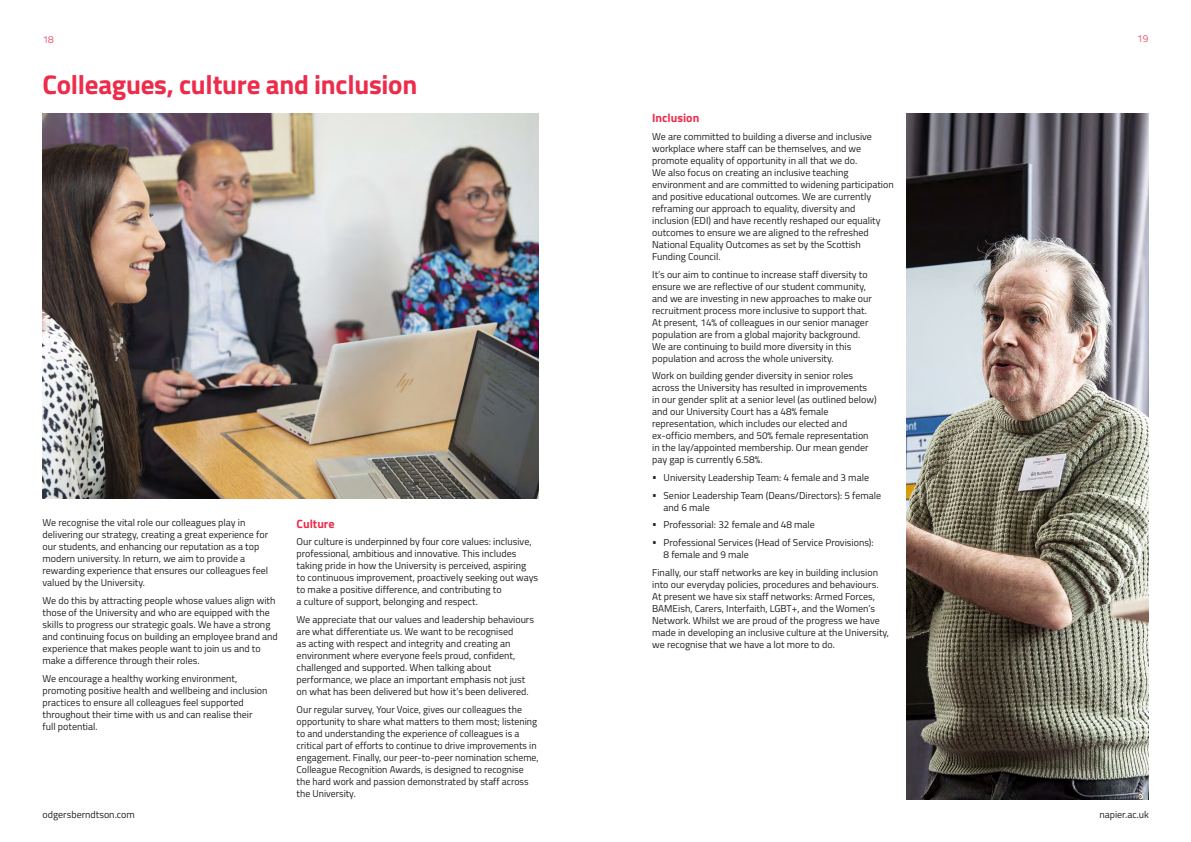
<style>
.page{position:relative;width:1191px;height:842px;background:#fff}
.page>*{position:absolute;margin:0;border:0;box-sizing:border-box;transform-origin:0 0}
.t1{font:700 27px "Titillium";letter-spacing:-.01em;color:#ed2c4b}
.t2{font:700 12px "Titillium";color:#ed2c4b}
.t3{font:10px/12px "Titillium";color:#231f20}
.t4{font:300 10px "Titillium";color:#ed2c4b}
</style>
<div class="page">
<img style="left:43px;top:113px;width:496px;height:386px">
<img style="left:906px;top:113px;width:242px;height:686px">
<p class="t4" style="left:43px;top:32px;width:13px">18</p>
<p class="t4" style="left:1137px;top:31px;width:13px">19</p>
<p class="t1" style="left:43px;top:64px;width:376px">Colleagues, culture and inclusion</p>
<p class="t3" style="left:43px;top:516px;width:227px">We recognise the vital role our colleagues play in delivering our strategy, creating a great experience for our students, and enhancing our reputation as a top modern university. In return, we aim to provide a rewarding experience that ensures our colleagues feel valued by the University.</p>
<p class="t3" style="left:43px;top:594px;width:237px">We do this by attracting people whose values align with those of the University and who are equipped with the skills to progress our strategic goals. We have a strong and continuing focus on building an employee brand and experience that makes people want to join us and to make a difference through their roles.</p>
<p class="t3" style="left:43px;top:672px;width:227px">We encourage a healthy working environment, promoting positive health and wellbeing and inclusion practices to ensure all colleagues feel supported throughout their time with us and can realise their full potential.</p>
<p class="t2" style="left:297px;top:514px;width:39px">Culture</p>
<p class="t3" style="left:297px;top:535px;width:243px">Our culture is underpinned by four core values: inclusive, professional, ambitious and innovative. This includes taking pride in how the University is perceived, aspiring<br>to continuous improvement, proactively seeking out ways to make a positive difference, and contributing to<br>a culture of support, belonging and respect.</p>
<p class="t3" style="left:297px;top:613px;width:239px">We appreciate that our values and leadership behaviours are what differentiate us. We want to be recognised<br>as acting with respect and integrity and creating an environment where everyone feels proud, confident, challenged and supported. When talking about performance, we place an important emphasis not just on what has been delivered but how it’s been delivered.</p>
<p class="t3" style="left:297px;top:703px;width:244px">Our regular survey, Your Voice, gives our colleagues the opportunity to share what matters to them most; listening to and understanding the experience of colleagues is a critical part of efforts to continue to drive improvements in engagement. Finally, our peer-to-peer nomination scheme, Colleague Recognition Awards, is designed to recognise the hard work and passion demonstrated by staff across the University.</p>
<p class="t2" style="left:652px;top:109px;width:49px">Inclusion</p>
<p class="t3" style="left:652px;top:130px;width:243px">We are committed to building a diverse and inclusive workplace where staff can be themselves, and we promote equality of opportunity in all that we do.<br>We also focus on creating an inclusive teaching environment and are committed to widening participation and positive educational outcomes. We are currently reframing our approach to equality, diversity and inclusion (EDI) and have recently reshaped our equality outcomes to ensure we are aligned to the refreshed National Equality Outcomes as set by the Scottish Funding Council.</p>
<p class="t3" style="left:652px;top:268px;width:221px">It’s our aim to continue to increase staff diversity to ensure we are reflective of our student community, and we are investing in new approaches to make our recruitment process more inclusive to support that.<br>At present, 14% of colleagues in our senior manager population are from a global majority background.<br>We are continuing to build more diversity in this population and across the whole university.</p>
<p class="t3" style="left:652px;top:369px;width:226px">Work on building gender diversity in senior roles across the University has resulted in improvements in our gender split at a senior level (as outlined below) and our University Court has a 48% female representation, which includes our elected and ex-officio members, and 50% female representation in the lay/appointed membership. Our mean gender pay gap is currently 6.58%.</p>
<p class="t3" style="left:652px;top:471px;width:218px">• University Leadership Team: 4 female and 3 male</p>
<p class="t3" style="left:663px;top:489px;width:219px;text-indent:-11px">• Senior Leadership Team (Deans/Directors): 5 female and 6 male</p>
<p class="t3" style="left:652px;top:518px;width:164px">• Professorial: 32 female and 48 male</p>
<p class="t3" style="left:663px;top:536px;width:212px;text-indent:-11px">• Professional Services (Head of Service Provisions):<br>8 female and 9 male</p>
<p class="t3" style="left:652px;top:566px;width:238px">Finally, our staff networks are key in building inclusion into our everyday policies, procedures and behaviours.<br>At present we have six staff networks: Armed Forces, BAMEish, Carers, Interfaith, LGBT+, and the Women’s Network. Whilst we are proud of the progress we have made in developing an inclusive culture at the University, we recognise that we have a lot more to do.</p>
<p class="t3" style="left:43px;top:808px;width:94px">odgersberndtson.com</p>
<p class="t3" style="left:1099px;top:808px;width:51px">napier.ac.uk</p>
</div>
